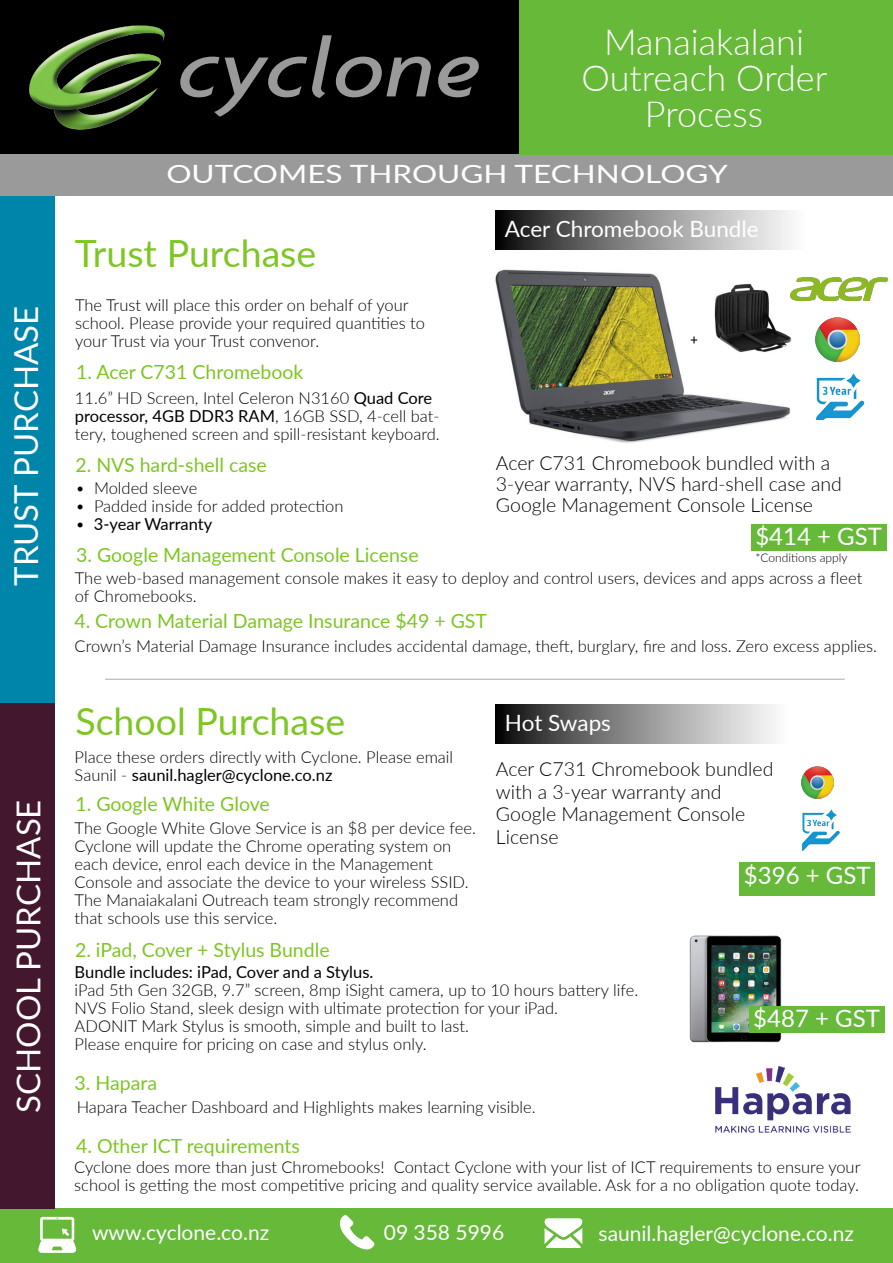
<style>
.page{position:relative;width:893px;height:1263px;background:#fff}
.page>*{position:absolute;margin:0;border:0;box-sizing:border-box;transform-origin:0 0}
.t1{font:37.5px "Lato";color:#7dc623}
.t2{font:300 36px/36px "Lato";color:#fff;text-align:center}
.t3{font:33px "Lato";color:#fff}
.t4{font:25.2px "Lato";color:#fff;scale:1.25 1}
.t5{font:24px "Lato";color:#fff}
.t6{font:22.5px "Lato";color:#fff}
.t7{font:21px "Lato";color:#fff}
.t8{font:19.5px "Lato";color:#7dc623}
.t9{font:300 19.5px/22.5px "Lato";color:#000}
.t10{font:300 16.5px/18px "Lato";color:#000}
.t11{font:16.5px "Lato";color:#000}
.t12{font:300 12px "Lato";color:#000}
.s1{font-weight:400}
.s2{font-weight:300}
</style>
<div class="page">
<img style="left:495px;top:269px;width:297px;height:174px">
<div style="left:0;top:0;width:520px;height:154px;background:#000"></div>
<svg style="left:180px;top:35px;width:251px;height:82px"></svg>
<svg style="left:438px;top:57px;width:41px;height:40px"></svg>
<img style="left:29px;top:25px;width:136px;height:105px">
<div style="left:0;top:1209px;width:893px;height:54px;background:#67b93a"></div>
<svg style="left:545px;top:1218px;width:37px;height:30px"></svg>
<svg style="left:38px;top:1217px;width:38px;height:36px"></svg>
<svg style="left:339px;top:1215px;width:36px;height:35px"></svg>
<div style="left:0;top:181px;width:54px;height:522px;background:#0085aa"></div>
<div style="left:0;top:703px;width:54px;height:506px;background:#43172d"></div>
<hr style="left:105px;top:679px;width:740px;height:1px;background:#acacac">
<img style="left:715px;top:1066px;width:136px;height:66px">
<div style="left:0;top:154px;width:893px;height:42px;background:#9a9a9a"></div>
<img style="left:790px;top:277px;width:98px;height:24px">
<img style="left:816px;top:373px;width:49px;height:47px">
<img style="left:816px;top:318px;width:44px;height:43px">
<div style="left:751px;top:524px;width:136px;height:26px;background:#67b93a"></div>
<img style="left:802px;top:809px;width:38px;height:41px">
<img style="left:802px;top:767px;width:31px;height:32px">
<img style="left:689px;top:935px;width:101px;height:108px">
<div style="left:739px;top:862px;width:136px;height:33px;background:#67b93a"></div>
<div style="left:519px;top:0;width:374px;height:154px;background:#67b93a"></div>
<svg style="left:496px;top:211px;width:295px;height:38px;background:#898989"></svg>
<svg style="left:496px;top:705px;width:278px;height:39px;background:#888"></svg>
<div style="left:749px;top:1006px;width:135px;height:26px;background:#67b93a"></div>
<p class="t3" style="left:2px;top:586px;width:282px;rotate:-90deg">TRUST PURCHASE</p>
<p class="t3" style="left:5px;top:1113px;width:315px;rotate:-90deg">SCHOOL PURCHASE</p>
<p class="t2" style="left:604px;top:23px;width:201px">Manaiakalani</p>
<p class="t2" style="left:581px;top:59px;width:247px">Outreach Order<br>Process</p>
<p class="t4" style="left:166px;top:156px;width:451px">OUTCOMES THROUGH TECHNOLOGY</p>
<p class="t1" style="left:75px;top:226px;width:243px">Trust Purchase</p>
<p class="t10" style="left:75px;top:295px;width:352px">The Trust will place this order on behalf of your school. Please provide your required quantities to your Trust via your Trust convenor.</p>
<p class="t6" style="left:505px;top:213px;width:255px">Acer Chromebook Bundle</p>
<p class="t8" style="left:76px;top:358px;width:229px">1. Acer C731 Chromebook</p>
<p class="t10" style="left:75px;top:389px;width:366px">11.6” HD Screen, Intel Celeron N3160 <span class="s1">Quad Core processor, 4GB DDR3 RAM</span>, 16GB SSD, 4-cell bat&shy;tery, toughened screen and spill-resistant keyboard.</p>
<p class="t8" style="left:76px;top:451px;width:193px">2. NVS hard-shell case</p>
<p class="t10" style="left:76px;top:479px;width:123px">• Molded sleeve</p>
<p class="t10" style="left:76px;top:497px;width:269px">• Padded inside for added protection</p>
<p class="t11" style="left:76px;top:513px;width:138px"><span class="s2">•</span> 3-year Warranty</p>
<p class="t8" style="left:76px;top:540px;width:344px">3. Google Management Console License</p>
<p class="t10" style="left:75px;top:568px;width:789px">The web-based management console makes it easy to deploy and control users, devices and apps across a fleet of Chromebooks.</p>
<p class="t9" style="left:496px;top:451px;width:348px;line-height:21px">Acer C731 Chromebook bundled with a<br>3-year warranty, NVS hard-shell case and<br>Google Management Console License</p>
<p class="t5" style="left:755px;top:519px;width:128px">$414 + GST</p>
<p class="t12" style="left:755px;top:549px;width:93px">*Conditions apply</p>
<p class="t8" style="left:74px;top:607px;width:414px">4. Crown Material Damage Insurance $49 + GST</p>
<p class="t10" style="left:75px;top:636px;width:804px">Crown’s Material Damage Insurance includes accidental damage, theft, burglary, fire and loss. Zero excess applies.</p>
<p class="t1" style="left:76px;top:694px;width:271px">School Purchase</p>
<p class="t10" style="left:75px;top:747px;width:380px">Place these orders directly with Cyclone. Please email<br>Saunil - <span class="s1">saunil.hagler@cyclone.co.nz</span></p>
<p class="t8" style="left:76px;top:790px;width:196px">1. Google White Glove</p>
<p class="t10" style="left:75px;top:818px;width:403px">The Google White Glove Service is an $8 per device fee.<br>Cyclone will update the Chrome operating system on each device, enrol each device in the Management Console and associate the device to your wireless SSID.<br>The Manaiakalani Outreach team strongly recommend that schools use this service.</p>
<p class="t8" style="left:75px;top:936px;width:256px">2. iPad, Cover + Stylus Bundle</p>
<p class="t6" style="left:505px;top:707px;width:108px">Hot Swaps</p>
<p class="t9" style="left:496px;top:757px;width:279px">Acer C731 Chromebook bundled with a 3-year warranty and<br>Google Management Console<br>License</p>
<p class="t5" style="left:744px;top:858px;width:128px">$396 + GST</p>
<p class="t10" style="left:75px;top:963px;width:565px"><span class="s1">Bundle includes: iPad, Cover and a Stylus.<br></span>iPad 5th Gen 32GB, 9.7” screen, 8mp iSight camera, up to 10 hours battery life.<br>NVS Folio Stand, sleek design with ultimate protection for your iPad.<br>ADONIT Mark Stylus is smooth, simple and built to last.<br>Please enquire for pricing on case and stylus only.</p>
<p class="t8" style="left:75px;top:1069px;width:84px">3. Hapara</p>
<p class="t10" style="left:77px;top:1097px;width:460px">Hapara Teacher Dashboard and Highlights makes learning visible.</p>
<p class="t5" style="left:753px;top:1001px;width:128px">$487 + GST</p>
<p class="t8" style="left:76px;top:1132px;width:225px">4. Other ICT requirements</p>
<p class="t10" style="left:74px;top:1158px;width:788px">Cyclone does more than just Chromebooks! Contact Cyclone with your list of ICT requirements to ensure your school is getting the most competitive pricing and quality service available. Ask for a no obligation quote today.</p>
<p class="t7" style="left:92px;top:1217px;width:179px">www.cyclone.co.nz</p>
<p class="t7" style="left:384px;top:1217px;width:122px">09 358 5996</p>
<p class="t7" style="left:599px;top:1218px;width:257px">saunil.hagler@cyclone.co.nz</p>
</div>
